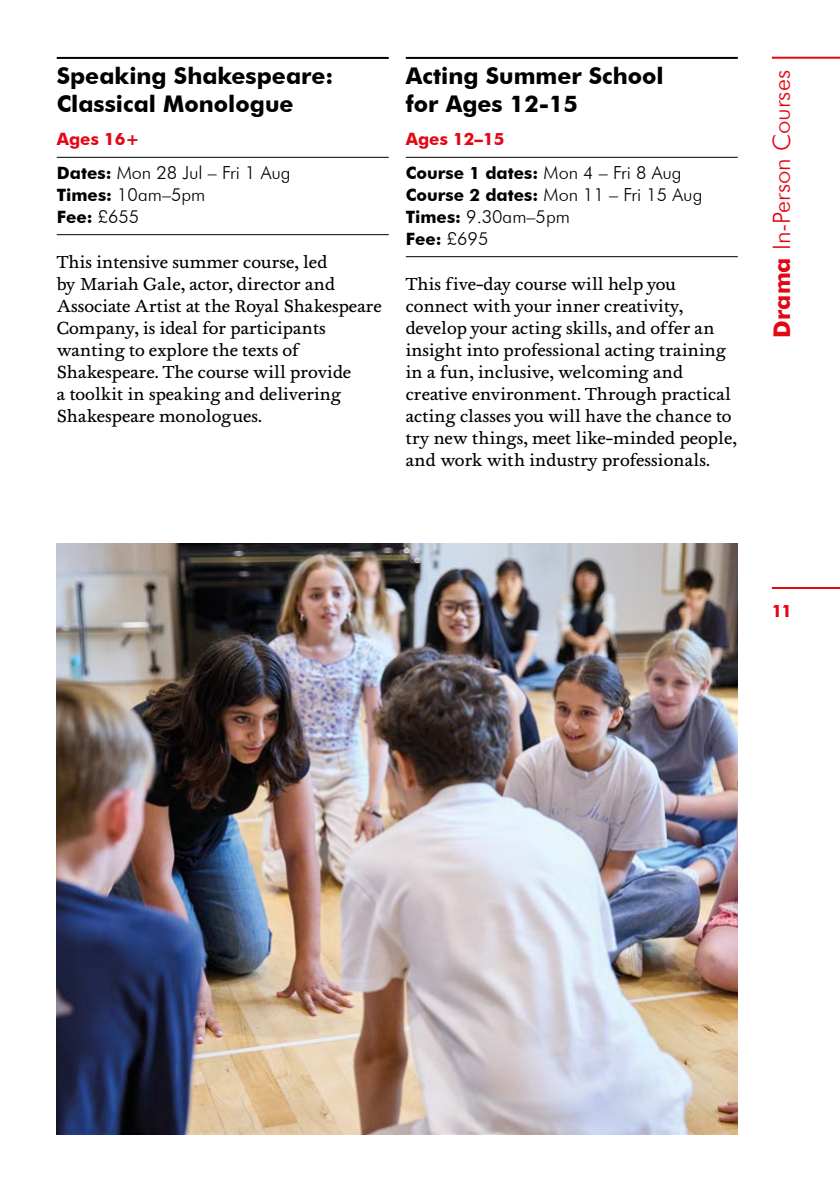
<style>
.page{position:relative;width:840px;height:1191px;background:#fff}
.page>*{position:absolute;margin:0;border:0;box-sizing:border-box;transform-origin:0 0}
.t1{font:300 24px "Futura BT";color:#e30613}
.t2{font:700 23px/28px "Futura BT";color:#000}
.t3{font:18px/22px "Foundry Wilson";color:#000}
.t4{font:300 18px/22px "Futura BT";color:#000}
.t5{font:700 17px/33.4px "Futura BT";color:#000}
.t6{font:700 17px "Futura BT";color:#e30613}
.s1{font-weight:700;font-size:17px}
.s2{font-weight:300;font-size:18px}
.s3{color:#e30613}
.s4{font-weight:700;font-size:23px}
</style>
<div class="page">
<hr style="left:771px;top:57px;width:68px;height:2px;background:#e30613">
<hr style="left:771px;top:587px;width:68px;height:2px;background:#e30613">
<hr style="left:57px;top:57px;width:331px;height:2px;background:#000">
<hr style="left:57px;top:157px;width:331px;height:1px;background:#000">
<hr style="left:57px;top:234px;width:331px;height:1px;background:#000">
<hr style="left:405px;top:57px;width:332px;height:2px;background:#000">
<hr style="left:405px;top:157px;width:332px;height:1px;background:#000">
<hr style="left:405px;top:256px;width:332px;height:1px;background:#000">
<img style="left:57px;top:543px;width:680px;height:591px">
<p class="t2" style="left:57px;top:62px;width:278px">Speaking Shakespeare:<br>Classical Monologue</p>
<p class="t6" style="left:57px;top:129px;width:84px">Ages 16+</p>
<p class="t4" style="left:57px;top:161px;width:235px"><span class="s1">Dates:</span> Mon 28 Jul – Fri 1 Aug<br><span class="s1">Times:</span> 10am–5pm</p>
<p class="t5" style="left:57px;top:200px;width:84px">Fee: <span class="s2">£655</span></p>
<p class="t3" style="left:57px;top:251px;width:326px">This intensive summer course, led<br>by Mariah Gale, actor, director and Associate Artist at the Royal Shakespeare Company, is ideal for participants wanting to explore the texts of Shakespeare. The course will provide<br>a toolkit in speaking and delivering Shakespeare monologues.</p>
<p class="t2" style="left:405px;top:62px;width:259px">Acting Summer School for Ages 12-15</p>
<p class="t5" style="left:405px;top:123px;width:277px"><span class="s3">Ages 12–15<br></span>Course 1 dates: <span class="s2">Mon 4 – Fri 8 Aug</span></p>
<p class="t4" style="left:405px;top:183px;width:298px"><span class="s1">Course 2 dates:</span> Mon 11 – Fri 15 Aug<br><span class="s1">Times:</span> 9.30am–5pm</p>
<p class="t5" style="left:405px;top:222px;width:84px">Fee: <span class="s2">£695</span></p>
<p class="t3" style="left:405px;top:273px;width:332px">This five-day course will help you connect with your inner creativity, develop your acting skills, and offer an insight into professional acting training in a fun, inclusive, welcoming and creative environment. Through practical acting classes you will have the chance to try new things, meet like-minded people, and work with industry professionals.</p>
<h1 class="t1" style="left:766px;top:337px;width:269px;rotate:-90deg"><span class="s4">Drama</span> In-Person Courses</h1>
<p class="t6" style="left:771px;top:600px;width:22px">11</p>
</div>
